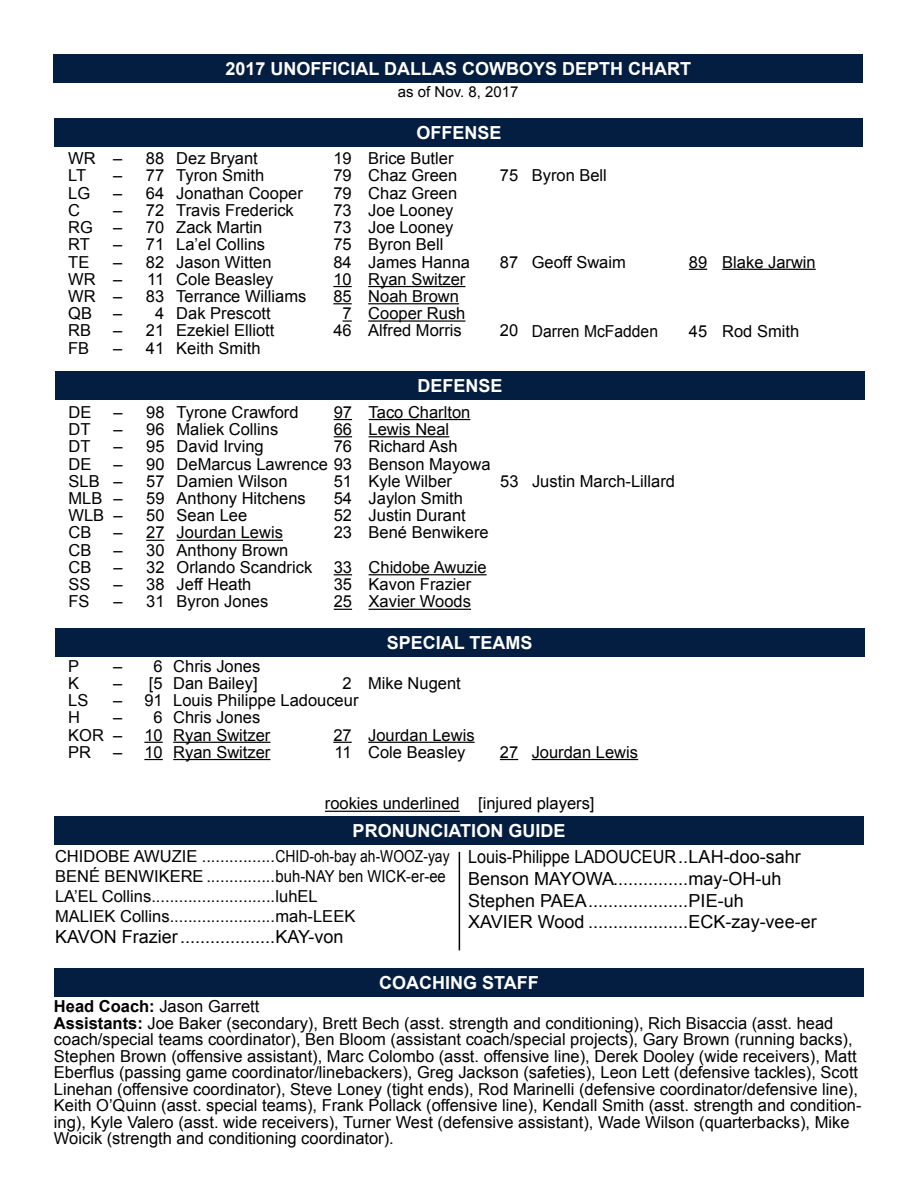
<style>
.page{position:relative;width:918px;height:1188px;background:#fff}
.page>*{position:absolute;margin:0;border:0;box-sizing:border-box;transform-origin:0 0}
.t1{font:18px/21.6px "Arial";color:#000;scale:.9 1}
.t2{font:700 18px "Arial";color:#fff}
.t3{font:18px "Arial";color:#000}
.t4{font:16.5px/16.5px "Arial";color:#000}
.t5{font:15px "Arial";color:#000}
.s1{font-weight:700}
</style>
<div class="page">
<svg style="left:689px;top:269px;width:18px;height:1px"></svg>
<hr style="left:722px;top:269px;width:94px;height:1px;background:#000">
<svg style="left:333px;top:286px;width:19px;height:1px"></svg>
<hr style="left:368px;top:286px;width:97px;height:1px;background:#000">
<svg style="left:333px;top:303px;width:19px;height:1px"></svg>
<hr style="left:368px;top:303px;width:91px;height:1px;background:#000">
<svg style="left:343px;top:320px;width:9px;height:2px"></svg>
<hr style="left:368px;top:320px;width:97px;height:2px;background:#000">
<svg style="left:334px;top:419px;width:18px;height:1px"></svg>
<hr style="left:369px;top:419px;width:101px;height:1px;background:#000">
<svg style="left:334px;top:436px;width:18px;height:1px"></svg>
<hr style="left:369px;top:436px;width:80px;height:1px;background:#000">
<svg style="left:146px;top:540px;width:19px;height:1px"></svg>
<hr style="left:177px;top:540px;width:106px;height:1px;background:#000">
<svg style="left:334px;top:574px;width:18px;height:1px"></svg>
<hr style="left:369px;top:574px;width:118px;height:1px;background:#000">
<svg style="left:334px;top:609px;width:18px;height:1px"></svg>
<hr style="left:369px;top:609px;width:102px;height:1px;background:#000">
<div style="left:53px;top:54px;width:810px;height:29px;background:#041e41"></div>
<div style="left:55px;top:118px;width:808px;height:29px;background:#041e41"></div>
<div style="left:55px;top:371px;width:810px;height:29px;background:#041e41"></div>
<div style="left:55px;top:629px;width:810px;height:28px;background:#041e41"></div>
<div style="left:54px;top:968px;width:810px;height:28px;background:#041e41"></div>
<div style="left:54px;top:816px;width:810px;height:29px;background:#041e41"></div>
<svg style="left:144px;top:742px;width:19px;height:1px"></svg>
<hr style="left:173px;top:742px;width:97px;height:1px;background:#000">
<svg style="left:333px;top:742px;width:19px;height:1px"></svg>
<hr style="left:368px;top:742px;width:107px;height:1px;background:#000">
<svg style="left:144px;top:759px;width:19px;height:1px"></svg>
<hr style="left:173px;top:759px;width:97px;height:1px;background:#000">
<svg style="left:500px;top:759px;width:18px;height:1px"></svg>
<hr style="left:532px;top:759px;width:106px;height:1px;background:#000">
<hr style="left:325px;top:811px;width:135px;height:1px;background:#000">
<hr style="left:459px;top:852px;width:1px;height:98px;background:#000">
<p class="t2" style="left:225px;top:56px;width:467px">2017 UNOFFICIAL DALLAS COWBOYS DEPTH CHART</p>
<p class="t5" style="left:398px;top:82px;width:122px">as of Nov. 8, 2017</p>
<p class="t2" style="left:416px;top:121px;width:87px">OFFENSE</p>
<p class="t4" style="left:68px;top:150px;width:56px">WR –</p>
<p class="t4" style="left:146px;top:150px;width:113px">88 Dez Bryant</p>
<p class="t4" style="left:333px;top:150px;width:122px">19 Brice Butler</p>
<p class="t4" style="left:68px;top:167px;width:20px">LT</p>
<p class="t4" style="left:113px;top:167px;width:153px">– 77 Tyron Smith</p>
<p class="t4" style="left:333px;top:167px;width:125px">79 Chaz Green</p>
<p class="t4" style="left:500px;top:167px;width:109px">75 Byron Bell</p>
<p class="t4" style="left:68px;top:185px;width:24px">LG</p>
<p class="t4" style="left:113px;top:185px;width:191px">– 64 Jonathan Cooper</p>
<p class="t4" style="left:333px;top:185px;width:125px">79 Chaz Green</p>
<p class="t4" style="left:68px;top:202px;width:13px">C</p>
<p class="t4" style="left:113px;top:202px;width:182px">– 72 Travis Frederick</p>
<p class="t4" style="left:333px;top:202px;width:122px">73 Joe Looney</p>
<p class="t4" style="left:68px;top:219px;width:56px">RG –</p>
<p class="t4" style="left:146px;top:219px;width:118px">70 Zack Martin</p>
<p class="t4" style="left:333px;top:219px;width:122px">73 Joe Looney</p>
<p class="t4" style="left:68px;top:236px;width:23px">RT</p>
<p class="t4" style="left:113px;top:236px;width:153px">– 71 La’el Collins</p>
<p class="t4" style="left:333px;top:236px;width:112px">75 Byron Bell</p>
<p class="t4" style="left:68px;top:254px;width:23px">TE</p>
<p class="t4" style="left:113px;top:254px;width:160px">– 82 Jason Witten</p>
<p class="t4" style="left:333px;top:254px;width:138px">84 James Hanna</p>
<p class="t4" style="left:500px;top:254px;width:127px">87 Geoff Swaim</p>
<p class="t4" style="left:689px;top:254px;width:128px">89 Blake Jarwin</p>
<p class="t4" style="left:68px;top:271px;width:56px">WR –</p>
<p class="t4" style="left:147px;top:271px;width:128px">11 Cole Beasley</p>
<p class="t4" style="left:333px;top:271px;width:134px">10 Ryan Switzer</p>
<p class="t4" style="left:68px;top:288px;width:56px">WR –</p>
<p class="t4" style="left:146px;top:288px;width:162px">83 Terrance Williams</p>
<p class="t4" style="left:333px;top:288px;width:127px">85 Noah Brown</p>
<p class="t4" style="left:68px;top:305px;width:25px">QB</p>
<p class="t4" style="left:113px;top:305px;width:159px">– 4 Dak Prescott</p>
<p class="t4" style="left:343px;top:305px;width:124px">7 Cooper Rush</p>
<p class="t4" style="left:68px;top:323px;width:24px">RB</p>
<p class="t4" style="left:113px;top:323px;width:163px">– 21 Ezekiel Elliott</p>
<p class="t4" style="left:333px;top:323px;width:130px">46 Alfred Morris</p>
<p class="t4" style="left:500px;top:323px;width:160px">20 Darren McFadden</p>
<p class="t4" style="left:689px;top:323px;width:112px">45 Rod Smith</p>
<p class="t4" style="left:68px;top:340px;width:23px">FB</p>
<p class="t4" style="left:113px;top:340px;width:149px">– 41 Keith Smith</p>
<p class="t2" style="left:418px;top:374px;width:87px">DEFENSE</p>
<p class="t4" style="left:69px;top:404px;width:24px">DE</p>
<p class="t4" style="left:114px;top:404px;width:186px">– 98 Tyrone Crawford</p>
<p class="t4" style="left:334px;top:404px;width:138px">97 Taco Charlton</p>
<p class="t4" style="left:69px;top:421px;width:23px">DT</p>
<p class="t4" style="left:114px;top:421px;width:166px">– 96 Maliek Collins</p>
<p class="t4" style="left:334px;top:421px;width:117px">66 Lewis Neal</p>
<p class="t4" style="left:69px;top:438px;width:23px">DT</p>
<p class="t4" style="left:114px;top:438px;width:152px">– 95 David Irving</p>
<p class="t4" style="left:334px;top:438px;width:125px">76 Richard Ash</p>
<p class="t4" style="left:69px;top:456px;width:24px">DE</p>
<p class="t4" style="left:69px;top:455px;width:423px;line-height:17.2px;text-indent:45px">– 90 DeMarcus Lawrence 93 Benson Mayowa<br>SLB –</p>
<p class="t4" style="left:146px;top:473px;width:143px">57 Damien Wilson</p>
<p class="t4" style="left:334px;top:473px;width:120px">51 Kyle Wilber</p>
<p class="t4" style="left:500px;top:473px;width:176px">53 Justin March-Lillard</p>
<p class="t4" style="left:69px;top:490px;width:56px">MLB –</p>
<p class="t4" style="left:146px;top:490px;width:161px">59 Anthony Hitchens</p>
<p class="t4" style="left:334px;top:490px;width:131px">54 Jaylon Smith</p>
<p class="t4" style="left:69px;top:507px;width:56px">WLB –</p>
<p class="t4" style="left:146px;top:507px;width:102px">50 Sean Lee</p>
<p class="t4" style="left:334px;top:507px;width:134px">52 Justin Durant</p>
<p class="t4" style="left:69px;top:525px;width:24px">CB</p>
<p class="t4" style="left:114px;top:525px;width:171px">– 27 Jourdan Lewis</p>
<p class="t4" style="left:334px;top:525px;width:156px">23 Bené Benwikere</p>
<p class="t4" style="left:69px;top:542px;width:24px">CB</p>
<p class="t4" style="left:114px;top:542px;width:176px">– 30 Anthony Brown</p>
<p class="t4" style="left:69px;top:559px;width:24px">CB</p>
<p class="t4" style="left:114px;top:559px;width:200px">– 32 Orlando Scandrick</p>
<p class="t4" style="left:334px;top:559px;width:154px">33 Chidobe Awuzie</p>
<p class="t4" style="left:69px;top:576px;width:24px">SS</p>
<p class="t4" style="left:114px;top:576px;width:139px">– 38 Jeff Heath</p>
<p class="t4" style="left:334px;top:576px;width:139px">35 Kavon Frazier</p>
<p class="t4" style="left:69px;top:594px;width:23px">FS</p>
<p class="t4" style="left:114px;top:594px;width:156px">– 31 Byron Jones</p>
<p class="t4" style="left:334px;top:594px;width:139px">25 Xavier Woods</p>
<p class="t2" style="left:387px;top:631px;width:147px">SPECIAL TEAMS</p>
<p class="t4" style="left:68px;top:658px;width:13px">P</p>
<p class="t4" style="left:113px;top:658px;width:149px">– 6 Chris Jones</p>
<p class="t4" style="left:68px;top:675px;width:13px">K</p>
<p class="t4" style="left:113px;top:675px;width:146px">– [5 Dan Bailey]</p>
<p class="t4" style="left:343px;top:675px;width:120px">2 Mike Nugent</p>
<p class="t4" style="left:68px;top:692px;width:22px">LS</p>
<p class="t4" style="left:113px;top:692px;width:247px">– 91 Louis Philippe Ladouceur</p>
<p class="t4" style="left:68px;top:709px;width:13px">H</p>
<p class="t4" style="left:68px;top:709px;width:194px;line-height:17.2px;text-indent:45px">– 6 Chris Jones<br>KOR –</p>
<p class="t4" style="left:144px;top:727px;width:128px">10 Ryan Switzer</p>
<p class="t4" style="left:333px;top:727px;width:143px">27 Jourdan Lewis</p>
<p class="t4" style="left:68px;top:744px;width:24px">PR</p>
<p class="t4" style="left:113px;top:744px;width:159px">– 10 Ryan Switzer</p>
<p class="t4" style="left:335px;top:744px;width:132px">11 Cole Beasley</p>
<p class="t4" style="left:500px;top:744px;width:140px">27 Jourdan Lewis</p>
<p class="t4" style="left:325px;top:796px;width:271px">rookies underlined [injured players]</p>
<p class="t2" style="left:353px;top:819px;width:214px">PRONUNCIATION GUIDE</p>
<p class="t4" style="left:55px;top:847px;width:396px;line-height:19.8px">CHIDOBE AWUZIE ................CHID-oh-bay ah-WOOZ-yay BENÉ BENWIKERE ...............buh-NAY ben WICK-er-ee LA’EL Collins...........................luhEL<br>MALIEK Collins.......................mah-LEEK</p>
<p class="t3" style="left:55px;top:925px;width:290px">KAVON Frazier...................KAY-von</p>
<p class="t1" style="left:468px;top:846px;width:389px">Louis-Philippe LADOUCEUR..LAH-doo-sahr Benson MAYOWA...............may-OH-uh Stephen PAEA....................PIE-uh<br>XAVIER Wood ....................ECK-zay-vee-er</p>
<p class="t2" style="left:379px;top:970px;width:161px">COACHING STAFF</p>
<p class="t4" style="left:54px;top:998px;width:809px"><span class="s1">Head Coach:</span> Jason Garrett<br><span class="s1">Assistants:</span> Joe Baker (secondary), Brett Bech (asst. strength and conditioning), Rich Bisaccia (asst. head coach/special teams coordinator), Ben Bloom (assistant coach/special projects), Gary Brown (running backs), Stephen Brown (offensive assistant), Marc Colombo (asst. offensive line), Derek Dooley (wide receivers), Matt Eberflus (passing game coordinator/linebackers), Greg Jackson (safeties), Leon Lett (defensive tackles), Scott Linehan (offensive coordinator), Steve Loney (tight ends), Rod Marinelli (defensive coordinator/defensive line), Keith O’Quinn (asst. special teams), Frank Pollack (offensive line), Kendall Smith (asst. strength and condition&shy;ing), Kyle Valero (asst. wide receivers), Turner West (defensive assistant), Wade Wilson (quarterbacks), Mike Woicik (strength and conditioning coordinator).</p>
</div>
